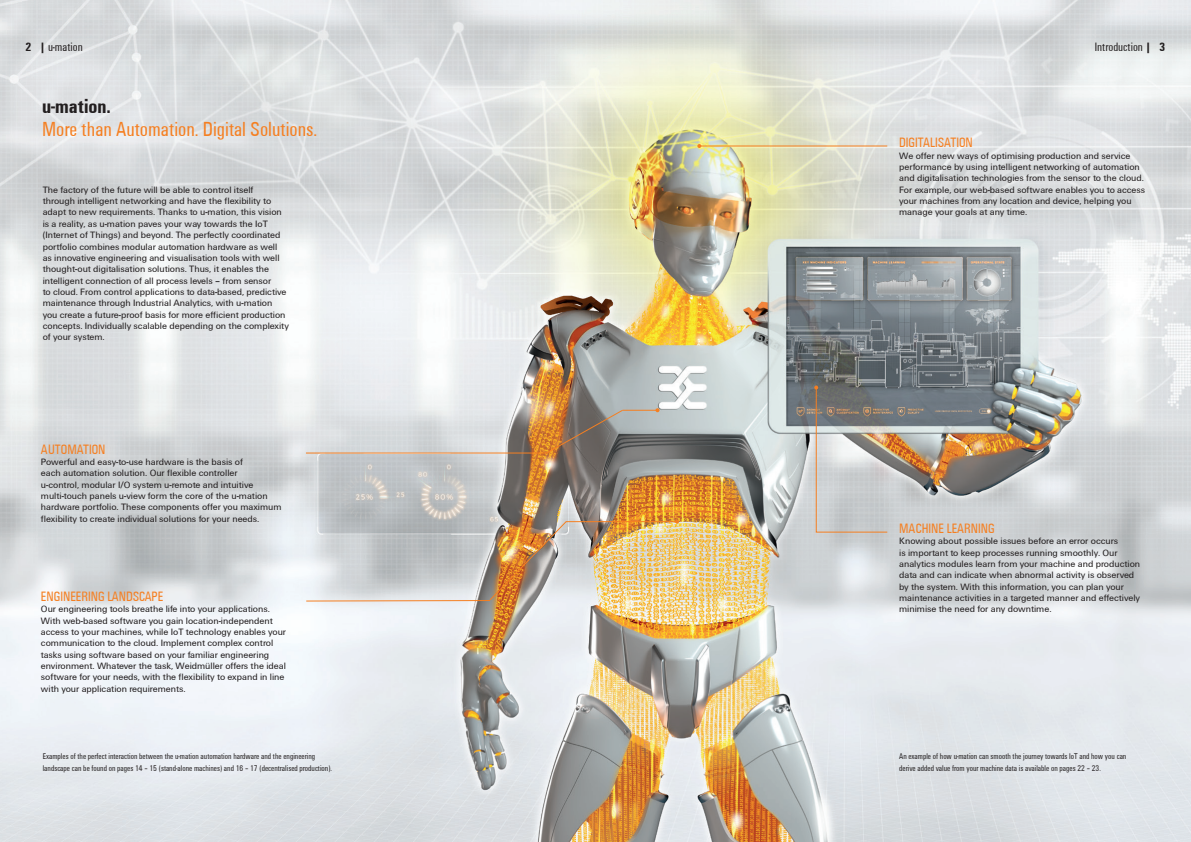
<style>
.page{position:relative;width:1191px;height:842px;background:#fff}
.page>*{position:absolute;margin:0;border:0;box-sizing:border-box;transform-origin:0 0}
.t1{font:21px "Weidmueller Condensed";color:#f57f21}
.t2{font:700 21px "Weidmueller Condensed";color:#231f20}
.t3{font:14px "Weidmueller Condensed";color:#f57f21}
.t4{font:12.5px "Weidmueller Condensed";color:#231f20}
.t5{font:9.5px/11.3px "Weidmueller";color:#231f20}
.t6{font:8.5px/11.3px "Weidmueller Condensed";color:#231f20}
.s1{font-weight:700}
</style>
<div class="page">
<img style="left:0;top:0;width:1191px;height:842px">
<hr style="left:622px;top:410px;width:35px;height:1px;background:#f57f21">
<svg style="left:655px;top:408px;width:4px;height:4px"></svg>
<svg style="left:545px;top:409px;width:79px;height:45px;background:#8e765f"></svg>
<hr style="left:699px;top:145px;width:188px;height:1px;background:#f57f21">
<svg style="left:697px;top:144px;width:4px;height:4px"></svg>
<svg style="left:814px;top:386px;width:74px;height:147px;background:#b4b2ae"></svg>
<hr style="left:566px;top:521px;width:111px;height:1px;background:#f57f21">
<svg style="left:675px;top:520px;width:4px;height:4px"></svg>
<svg style="left:305px;top:520px;width:262px;height:82px;background:#c6beb5"></svg>
<hr style="left:306px;top:452px;width:241px;height:1px;background:#f57f21">
<h3 class="t4" style="left:26px;top:39px;width:59px"><span class="s1">2 |</span> u-mation</h3>
<h3 class="t4" style="left:1094px;top:39px;width:72px">Introduction <span class="s1">| 3</span></h3>
<h1 class="t2" style="left:42px;top:94px;width:70px">u-mation.</h1>
<h1 class="t1" style="left:42px;top:117px;width:277px">More than Automation. Digital Solutions.</h1>
<p class="t5" style="left:43px;top:184px;width:248px">The factory of the future will be able to control itself<br>through intelligent networking and have the flexibility to adapt to new requirements. Thanks to u-mation, this vision is a reality, as u-mation paves your way towards the IoT (Internet of Things) and beyond. The perfectly coordinated portfolio combines modular automation hardware as well<br>as innovative engineering and visualisation tools with well thought-out digitalisation solutions. Thus, it enables the intelligent connection of all process levels – from sensor<br>to cloud. From control applications to data-based, predictive maintenance through Industrial Analytics, with u-mation you create a future-proof basis for more efficient production concepts. Individually scalable depending on the complexity of your system.</p>
<h2 class="t3" style="left:41px;top:441px;width:66px">AUTOMATION</h2>
<p class="t5" style="left:41px;top:456px;width:242px">Powerful and easy-to-use hardware is the basis of<br>each automation solution. Our flexible controller<br>u-control, modular I/O system u-remote and intuitive multi-touch panels u-view form the core of the u-mation hardware portfolio. These components offer you maximum flexibility to create individual solutions for your needs.</p>
<h2 class="t3" style="left:41px;top:588px;width:124px">ENGINEERING LANDSCAPE</h2>
<p class="t5" style="left:41px;top:603px;width:247px">Our engineering tools breathe life into your applications.<br>With web-based software you gain location-independent access to your machines, while IoT technology enables your communication to the cloud. Implement complex control tasks using software based on your familiar engineering environment. Whatever the task, Weidmüller offers the ideal software for your needs, with the flexibility to expand in line with your application requirements.</p>
<h2 class="t3" style="left:899px;top:134px;width:75px">DIGITALISATION</h2>
<p class="t5" style="left:899px;top:150px;width:247px">We offer new ways of optimising production and service performance by using intelligent networking of automation and digitalisation technologies from the sensor to the cloud.<br>For example, our web-based software enables you to access your machines from any location and device, helping you manage your goals at any time.</p>
<h2 class="t3" style="left:899px;top:520px;width:97px">MACHINE LEARNING</h2>
<p class="t5" style="left:899px;top:535px;width:242px">Knowing about possible issues before an error occurs<br>is important to keep processes running smoothly. Our analytics modules learn from your machine and production data and can indicate when abnormal activity is observed by the system. With this information, you can plan your maintenance activities in a targeted manner and effectively minimise the need for any downtime.</p>
<p class="t6" style="left:43px;top:751px;width:291px">Examples of the perfect interaction between the u-mation automation hardware and the engineering landscape can be found on pages 14 – 15 (stand-alone machines) and 16 – 17 (decentralised production).</p>
<p class="t6" style="left:899px;top:751px;width:229px">An example of how u-mation can smooth the journey towards IoT and how you can derive added value from your machine data is available on pages 22 – 23.</p>
</div>
